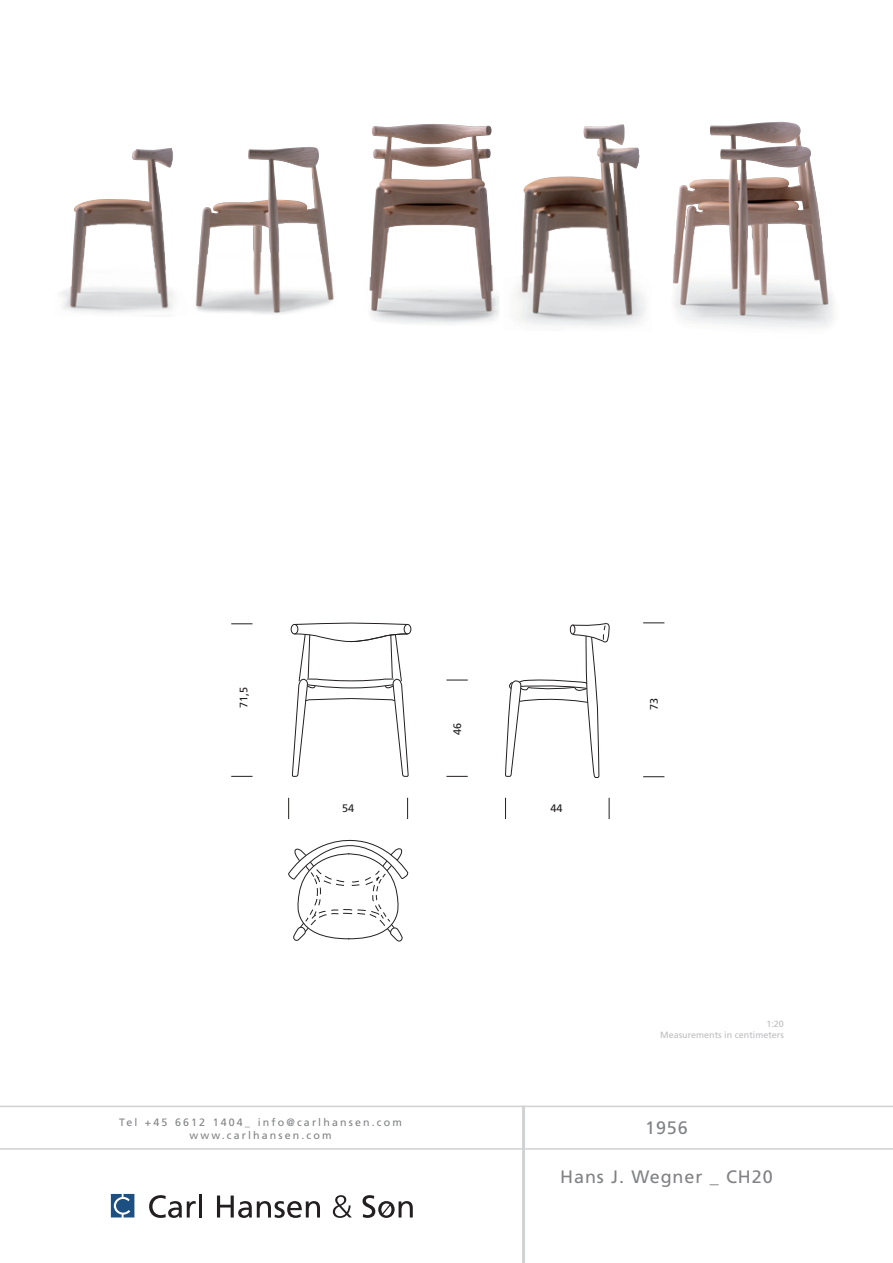
<style>
.page{position:relative;width:893px;height:1263px;background:#fff}
.page>*{position:absolute;margin:0;border:0;box-sizing:border-box;transform-origin:0 0}
.t1{font:18px "Frutiger";letter-spacing:.05em;color:#808285}
.t2{font:10.8px "Frutiger";color:#231f20}
.t3{font:10.65px/13.6px "Frutiger";letter-spacing:.2em;color:#808285;text-align:center}
.t4{font:9px/10.8px "Frutiger";color:#bcbdc0;text-align:right}
</style>
<div class="page">
<hr style="left:0;top:1106px;width:893px;height:1px;background:#d1d2d4">
<hr style="left:0;top:1148px;width:893px;height:2px;background:#d1d2d4">
<hr style="left:522px;top:1106px;width:3px;height:157px;background:#d1d2d4">
<svg style="left:149px;top:1195px;width:47px;height:23px"></svg>
<hr style="left:199px;top:1194px;width:3px;height:23px;background:#231f20">
<svg style="left:217px;top:1195px;width:103px;height:23px"></svg>
<svg style="left:333px;top:1195px;width:19px;height:23px"></svg>
<svg style="left:363px;top:1195px;width:50px;height:23px"></svg>
<svg style="left:111px;top:1194px;width:23px;height:23px"></svg>
<div style="left:291px;top:624px;width:7px;height:10px;border:1px solid #231f20;border-radius:50%"></div>
<div style="left:404px;top:624px;width:7px;height:10px;border:1px solid #231f20;border-radius:50%"></div>
<svg style="left:294px;top:622px;width:114px;height:3px"></svg>
<svg style="left:292px;top:633px;width:117px;height:144px"></svg>
<svg style="left:505px;top:623px;width:105px;height:155px"></svg>
<svg style="left:231px;top:623px;width:21px;height:1px"></svg>
<svg style="left:231px;top:776px;width:21px;height:1px"></svg>
<svg style="left:446px;top:776px;width:22px;height:1px"></svg>
<svg style="left:446px;top:680px;width:22px;height:1px"></svg>
<svg style="left:643px;top:776px;width:21px;height:1px"></svg>
<svg style="left:643px;top:623px;width:21px;height:1px"></svg>
<svg style="left:288px;top:798px;width:1px;height:21px"></svg>
<svg style="left:407px;top:798px;width:1px;height:21px"></svg>
<svg style="left:505px;top:798px;width:1px;height:21px"></svg>
<svg style="left:609px;top:798px;width:1px;height:21px"></svg>
<svg style="left:288px;top:839px;width:120px;height:103px"></svg>
<img style="left:516px;top:124px;width:130px;height:203px">
<img style="left:369px;top:124px;width:130px;height:200px">
<img style="left:61px;top:147px;width:273px;height:167px">
<img style="left:672px;top:122px;width:162px;height:206px">
<p class="t2" style="left:237px;top:708px;width:23px;rotate:-90deg">71,5</p>
<p class="t2" style="left:451px;top:735px;width:14px;rotate:-90deg">46</p>
<p class="t2" style="left:342px;top:802px;width:14px">54</p>
<p class="t2" style="left:551px;top:802px;width:14px">44</p>
<p class="t2" style="left:648px;top:710px;width:14px;rotate:-90deg">73</p>
<p class="t4" style="left:660px;top:1019px;width:125px">1:20<br>Measurements in centimeters</p>
<p class="t3" style="left:119px;top:1115px;width:284px">Tel +45 6612 1404_ info@carlhansen.com www.carlhansen.com</p>
<h1 class="t1" style="left:645px;top:1117px;width:44px">1956</h1>
<h1 class="t1" style="left:560px;top:1166px;width:214px">Hans J. Wegner _ CH20</h1>
</div>
